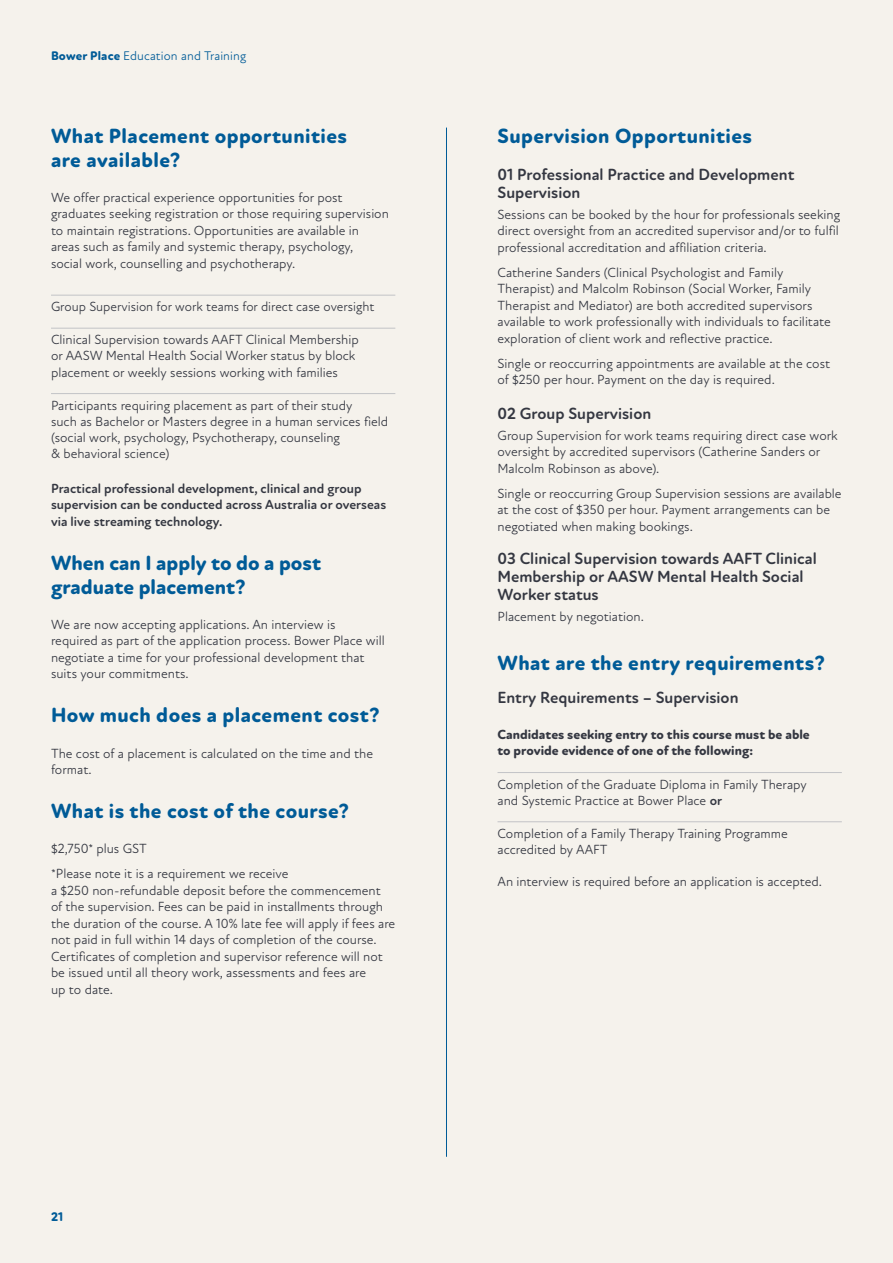
<style>
.page{position:relative;width:893px;height:1263px;background:#f5f2ec}
.page>*{position:absolute;margin:0;border:0;box-sizing:border-box;transform-origin:0 0}
.t1{font:800 21px/24px "Atten Round New";letter-spacing:.02em;color:#005b97}
.t2{font:800 21px/24px "Atten Round New";color:#005b97}
.t3{font:700 16.5px/18px "Atten Round New";color:#343741}
.t4{font:13.5px/16.5px "Atten Round New";color:#343741}
.t5{font:700 13.5px/16.5px "Atten Round New";color:#343741}
.t6{font:800 13.5px/16.2px "Atten Round New";color:#343741}
.t7{font:12.75px "Atten Round New";letter-spacing:.01em;color:#005b97}
.t8{font:800 12.75px "Atten Round New";color:#005b97}
.s1{font-weight:800}
.s2{font-weight:700}
</style>
<div class="page">
<hr style="left:446px;top:128px;width:1px;height:1029px;background:#005b97">
<hr style="left:497px;top:772px;width:345px;height:1px;background:#c2c3c6">
<hr style="left:497px;top:821px;width:345px;height:1px;background:#c2c3c6">
<hr style="left:51px;top:295px;width:344px;height:1px;background:#c2c3c6">
<hr style="left:51px;top:328px;width:344px;height:1px;background:#c2c3c6">
<hr style="left:51px;top:393px;width:344px;height:1px;background:#c2c3c6">
<p class="t7" style="left:51px;top:48px;width:197px"><span class="s1">Bower Place</span> Education and Training</p>
<h1 class="t1" style="left:51px;top:124px;width:298px">What Placement opportunities are available?</h1>
<p class="t4" style="left:51px;top:189px;width:339px">We offer practical experience opportunities for post graduates seeking registration or those requiring supervision to maintain registrations. Opportunities are available in areas such as family and systemic therapy, psychology,<br>social work, counselling and psychotherapy.</p>
<p class="t4" style="left:51px;top:299px;width:325px">Group Supervision for work teams for direct case oversight</p>
<p class="t4" style="left:51px;top:332px;width:309px">Clinical Supervision towards AAFT Clinical Membership or AASW Mental Health Social Worker status by block placement or weekly sessions working with families</p>
<p class="t4" style="left:51px;top:397px;width:339px">Participants requiring placement as part of their study<br>such as Bachelor or Masters degree in a human services field (social work, psychology, Psychotherapy, counseling<br>&amp; behavioral science)</p>
<p class="t5" style="left:51px;top:480px;width:337px">Practical professional development, clinical and group supervision can be conducted across Australia or overseas via live streaming technology.</p>
<h1 class="t2" style="left:51px;top:551px;width:272px">When can I apply to do a post graduate placement?</h1>
<p class="t4" style="left:51px;top:616px;width:335px">We are now accepting applications. An interview is required as part of the application process. Bower Place will negotiate a time for your professional development that suits your commitments.</p>
<h1 class="t1" style="left:51px;top:704px;width:330px">How much does a placement cost?</h1>
<p class="t4" style="left:51px;top:745px;width:324px">The cost of a placement is calculated on the time and the format.</p>
<h1 class="t1" style="left:51px;top:799px;width:299px">What is the cost of the course?</h1>
<p class="t4" style="left:51px;top:836px;width:239px;line-height:25px">$2,750* plus GST<br>*Please note it is a requirement we receive</p>
<p class="t4" style="left:51px;top:882px;width:346px">a $250 non-refundable deposit before the commencement of the supervision. Fees can be paid in installments through the duration of the course. A 10% late fee will apply if fees are not paid in full within 14 days of completion of the course.<br>Certificates of completion and supervisor reference will not be issued until all theory work, assessments and fees are<br>up to date.</p>
<p class="t8" style="left:51px;top:1209px;width:14px">21</p>
<h1 class="t1" style="left:497px;top:124px;width:256px">Supervision Opportunities</h1>
<p class="t3" style="left:497px;top:166px;width:298px">01 Professional Practice and Development<br>Supervision</p>
<p class="t4" style="left:497px;top:206px;width:344px;text-align:justify">Sessions can be booked by the hour for professionals seeking direct oversight from an accredited supervisor and/or to fulfil professional accreditation and affiliation criteria.</p>
<p class="t4" style="left:497px;top:264px;width:335px">Catherine Sanders (Clinical Psychologist and Family Therapist) and Malcolm Robinson (Social Worker, Family Therapist and Mediator) are both accredited supervisors available to work professionally with individuals to facilitate exploration of client work and reflective practice.</p>
<p class="t4" style="left:497px;top:355px;width:334px">Single or reoccurring appointments are available at the cost of $250 per hour. Payment on the day is required.</p>
<p class="t3" style="left:497px;top:405px;width:155px">02 Group Supervision</p>
<p class="t4" style="left:497px;top:427px;width:342px">Group Supervision for work teams requiring direct case work oversight by accredited supervisors (Catherine Sanders or<br>Malcolm Robinson as above).</p>
<p class="t4" style="left:497px;top:485px;width:346px">Single or reoccurring Group Supervision sessions are available at the cost of $350 per hour. Payment arrangements can be negotiated when making bookings.</p>
<p class="t3" style="left:497px;top:550px;width:321px">03 Clinical Supervision towards AAFT Clinical<br>Membership or AASW Mental Health Social<br>Worker status</p>
<p class="t4" style="left:497px;top:609px;width:148px">Placement by negotiation.</p>
<h1 class="t1" style="left:497px;top:651px;width:329px">What are the entry requirements?</h1>
<p class="t3" style="left:497px;top:689px;width:242px">Entry Requirements – Supervision</p>
<p class="t6" style="left:497px;top:726px;width:314px">Candidates seeking entry to this course must be able to provide evidence of one of the following:</p>
<p class="t4" style="left:497px;top:776px;width:311px">Completion of the Graduate Diploma in Family Therapy and Systemic Practice at Bower Place <span class="s2">or</span></p>
<p class="t4" style="left:497px;top:825px;width:292px">Completion of a Family Therapy Training Programme accredited by AAFT</p>
<p class="t4" style="left:497px;top:873px;width:326px">An interview is required before an application is accepted.</p>
</div>
